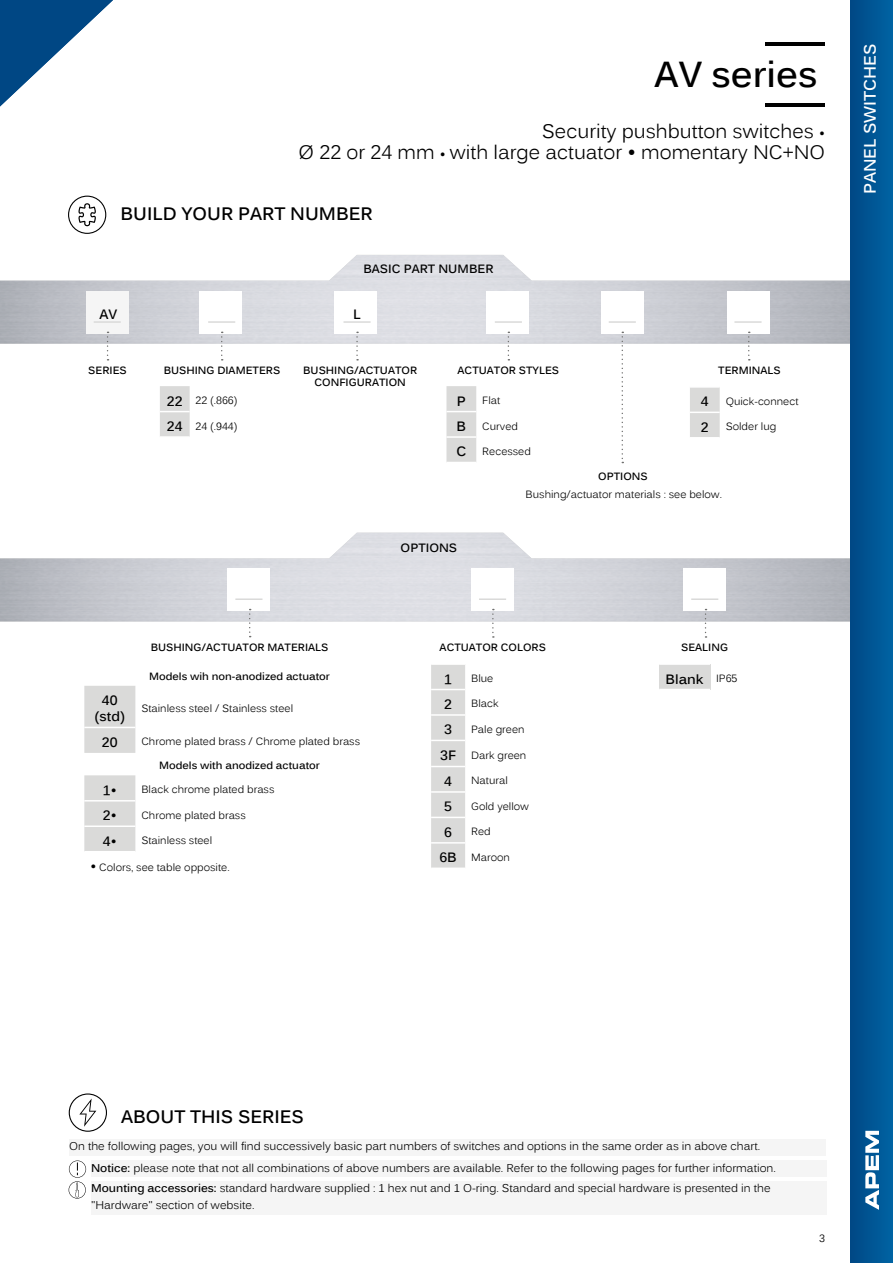
<style>
.page{position:relative;width:893px;height:1263px;background:#fff}
.page>*{position:absolute;margin:0;border:0;box-sizing:border-box;transform-origin:0 0}
.t1{font:700 36px "Kalinga";color:#000}
.t2{font:19.5px/21px "Kalinga";color:#000;text-align:right}
.t3{font:700 18px "Kalinga";color:#000}
.t4{font:700 16.5px "Kalinga";color:#fff}
.t5{font:700 13.5px/16.2px "Kalinga";color:#000;text-align:center}
.t6{font:700 12px "Kalinga";color:#000}
.t7{font:11.25px/21.3px "Kalinga";color:#000}
.t8{font:10.5px "Kalinga";color:#000}
.t9{font:700 10.5px/12.6px "Kalinga";color:#000;text-align:center}
.s1{font-size:13.5px}
.s2{font-weight:700;font-size:13.5px}
.s3{font-weight:400;font-size:10.5px}
.s4{font-weight:700}
</style>
<div class="page">
<svg style="left:69px;top:1093px;width:38px;height:39px"></svg>
<div style="left:69px;top:1139px;width:757px;height:16px;background:#f5f5f5"></div>
<div style="left:91px;top:1160px;width:735px;height:17px;background:#f5f5f5"></div>
<div style="left:91px;top:1181px;width:735px;height:33px;background:#f5f5f5"></div>
<hr style="left:766px;top:103px;width:59px;height:3px;background:#000">
<hr style="left:766px;top:43px;width:59px;height:3px;background:#000">
<svg style="left:69px;top:1160px;width:17px;height:38px"></svg>
<svg style="left:68px;top:196px;width:38px;height:38px"></svg>
<div style="left:431px;top:665px;width:34px;height:202px;background:#dadad9"></div>
<hr style="left:431px;top:689px;width:34px;height:1px;background:#fff">
<hr style="left:431px;top:714px;width:34px;height:2px;background:#fff">
<hr style="left:431px;top:740px;width:34px;height:1px;background:#fff">
<hr style="left:431px;top:766px;width:34px;height:1px;background:#fff">
<hr style="left:431px;top:791px;width:34px;height:2px;background:#fff">
<hr style="left:431px;top:817px;width:34px;height:1px;background:#fff">
<hr style="left:431px;top:842px;width:34px;height:2px;background:#fff">
<svg style="left:492px;top:609px;width:2px;height:29px"></svg>
<hr style="left:479px;top:598px;width:27px;height:2px;background:#dadad9">
<svg style="left:690px;top:388px;width:30px;height:49px"></svg>
<hr style="left:690px;top:412px;width:30px;height:1px;background:#fff">
<svg style="left:748px;top:332px;width:2px;height:28px"></svg>
<hr style="left:734px;top:321px;width:28px;height:2px;background:#dadad9">
<div style="left:86px;top:291px;width:43px;height:42px;background:#f5f5f5"></div>
<svg style="left:107px;top:332px;width:2px;height:28px"></svg>
<hr style="left:94px;top:321px;width:27px;height:2px;background:#dadad9">
<svg style="left:621px;top:332px;width:2px;height:131px"></svg>
<hr style="left:609px;top:321px;width:27px;height:2px;background:#dadad9">
<svg style="left:356px;top:332px;width:2px;height:28px"></svg>
<hr style="left:343px;top:321px;width:28px;height:2px;background:#dadad9">
<div style="left:446px;top:386px;width:30px;height:76px;background:#dadad9"></div>
<hr style="left:446px;top:411px;width:30px;height:1px;background:#fff">
<hr style="left:446px;top:436px;width:30px;height:2px;background:#fff">
<svg style="left:508px;top:332px;width:1px;height:28px"></svg>
<hr style="left:495px;top:321px;width:27px;height:2px;background:#dadad9">
<svg style="left:160px;top:386px;width:30px;height:50px"></svg>
<hr style="left:160px;top:411px;width:30px;height:1px;background:#fff">
<svg style="left:221px;top:332px;width:2px;height:28px"></svg>
<hr style="left:208px;top:321px;width:27px;height:2px;background:#dadad9">
<svg style="left:705px;top:609px;width:1px;height:29px"></svg>
<hr style="left:691px;top:598px;width:27px;height:2px;background:#dadad9">
<div style="left:659px;top:664px;width:51px;height:25px;background:#dadad9"></div>
<hr style="left:659px;top:663px;width:51px;height:2px;background:#fff">
<svg style="left:249px;top:609px;width:2px;height:28px"></svg>
<hr style="left:235px;top:598px;width:27px;height:2px;background:#dadad9">
<svg style="left:84px;top:686px;width:51px;height:165px;background:#dfdfde"></svg>
<hr style="left:84px;top:825px;width:51px;height:2px;background:#fff">
<hr style="left:84px;top:727px;width:51px;height:1px;background:#fff">
<hr style="left:84px;top:800px;width:51px;height:1px;background:#fff">
<img style="left:850px;top:0;width:43px;height:1263px">
<svg style="left:865px;top:1131px;width:14px;height:79px"></svg>
<svg style="left:0;top:0;width:113px;height:106px"></svg>
<h1 class="t1" style="left:655px;top:61px;width:164px">AV series</h1>
<h2 class="t2" style="left:299px;top:123px;width:528px">Security pushbutton switches <span class="s1">•<br></span>Ø 22 or 24 mm <span class="s1">•</span> with large actuator • momentary NC+NO</h2>
<h3 class="t3" style="left:120px;top:207px;width:254px">BUILD YOUR PART NUMBER</h3>
<p class="t5" style="left:99px;top:307px;width:19px">AV</p>
<p class="t6" style="left:363px;top:264px;width:132px">BASIC PART NUMBER</p>
<p class="t5" style="left:353px;top:307px;width:9px">L</p>
<p class="t9" style="left:303px;top:365px;width:115px">BUSHING/ACTUATOR<br>CONFIGURATION</p>
<p class="t9" style="left:458px;top:365px;width:103px">ACTUATOR STYLES</p>
<p class="t9" style="left:164px;top:365px;width:118px">BUSHING DIAMETERS</p>
<p class="t9" style="left:88px;top:365px;width:40px">SERIES</p>
<p class="t9" style="left:718px;top:365px;width:64px">TERMINALS</p>
<p class="t8" style="left:167px;top:396px;width:72px"><span class="s2">22</span> 22 (.866)</p>
<p class="t8" style="left:167px;top:422px;width:72px"><span class="s2">24</span> 24 (.944)</p>
<p class="t9" style="left:151px;top:642px;width:179px">BUSHING/ACTUATOR MATERIALS</p>
<p class="t9" style="left:149px;top:671px;width:182px">Models wih non-anodized actuator</p>
<p class="t5" style="left:95px;top:694px;width:32px">40 (std)</p>
<p class="t8" style="left:141px;top:704px;width:153px">Stainless steel / Stainless steel</p>
<p class="t5" style="left:102px;top:735px;width:17px">20</p>
<p class="t8" style="left:141px;top:738px;width:220px">Chrome plated brass / Chrome plated brass</p>
<p class="t9" style="left:159px;top:760px;width:162px">Models with anodized actuator</p>
<p class="t5" style="left:103px;top:783px;width:15px">1•</p>
<p class="t8" style="left:141px;top:786px;width:135px">Black chrome plated brass</p>
<p class="t5" style="left:103px;top:809px;width:15px">2•</p>
<p class="t8" style="left:141px;top:811px;width:106px">Chrome plated brass</p>
<p class="t5" style="left:103px;top:834px;width:15px">4•</p>
<p class="t8" style="left:141px;top:836px;width:72px">Stainless steel</p>
<p class="t8" style="left:90px;top:863px;width:141px"><span class="s2">•</span> Colors, see table opposite.</p>
<p class="t8" style="left:457px;top:396px;width:45px"><span class="s2">P</span> Flat</p>
<p class="t8" style="left:457px;top:422px;width:63px"><span class="s2">B</span> Curved</p>
<p class="t8" style="left:456px;top:447px;width:76px"><span class="s2">C</span> Recessed</p>
<p class="t9" style="left:598px;top:471px;width:51px">OPTIONS</p>
<p class="t5" style="left:701px;top:395px;width:9px">4</p>
<p class="t8" style="left:726px;top:397px;width:74px">Quick-connect</p>
<p class="t5" style="left:701px;top:420px;width:9px">2</p>
<p class="t8" style="left:726px;top:423px;width:52px">Solder lug</p>
<p class="t6" style="left:401px;top:543px;width:58px">OPTIONS</p>
<p class="t8" style="left:526px;top:491px;width:198px">Bushing/actuator materials : see below.</p>
<p class="t9" style="left:440px;top:642px;width:108px">ACTUATOR COLORS</p>
<p class="t5" style="left:444px;top:672px;width:9px">1</p>
<p class="t8" style="left:471px;top:674px;width:24px">Blue</p>
<p class="t5" style="left:444px;top:697px;width:9px">2</p>
<p class="t8" style="left:471px;top:700px;width:29px">Black</p>
<p class="t5" style="left:444px;top:723px;width:9px">3</p>
<p class="t8" style="left:471px;top:725px;width:55px">Pale green</p>
<p class="t8" style="left:440px;top:751px;width:88px"><span class="s2">3F</span> Dark green</p>
<p class="t5" style="left:444px;top:774px;width:9px">4</p>
<p class="t8" style="left:471px;top:777px;width:38px">Natural</p>
<p class="t5" style="left:444px;top:800px;width:9px">5</p>
<p class="t8" style="left:471px;top:802px;width:59px">Gold yellow</p>
<p class="t5" style="left:444px;top:825px;width:9px">6</p>
<p class="t8" style="left:471px;top:828px;width:21px">Red</p>
<p class="t8" style="left:439px;top:853px;width:72px"><span class="s2">6B</span> Maroon</p>
<p class="t9" style="left:681px;top:642px;width:48px">SEALING</p>
<p class="t5" style="left:666px;top:672px;width:73px">Blank <span class="s3">IP65</span></p>
<h3 class="t4" style="left:860px;top:194px;width:152px;rotate:-90deg">PANEL SWITCHES</h3>
<h3 class="t3" style="left:121px;top:1109px;width:184px">ABOUT THIS SERIES</h3>
<p class="t7" style="left:91px;top:1136px;width:686px;text-indent:-22px">On the following pages, you will find successively basic part numbers of switches and options in the same order as in above chart.<br><span class="s4">Notice:</span> please note that not all combinations of above numbers are available. Refer to the following pages for further information.<br><span class="s4">Mounting accessories:</span> standard hardware supplied : 1 hex nut and 1 O-ring. Standard and special hardware is presented in the</p>
<p class="t7" style="left:91px;top:1195px;width:165px">"Hardware" section of website.</p>
<p class="t8" style="left:819px;top:1234px;width:7px">3</p>
</div>
